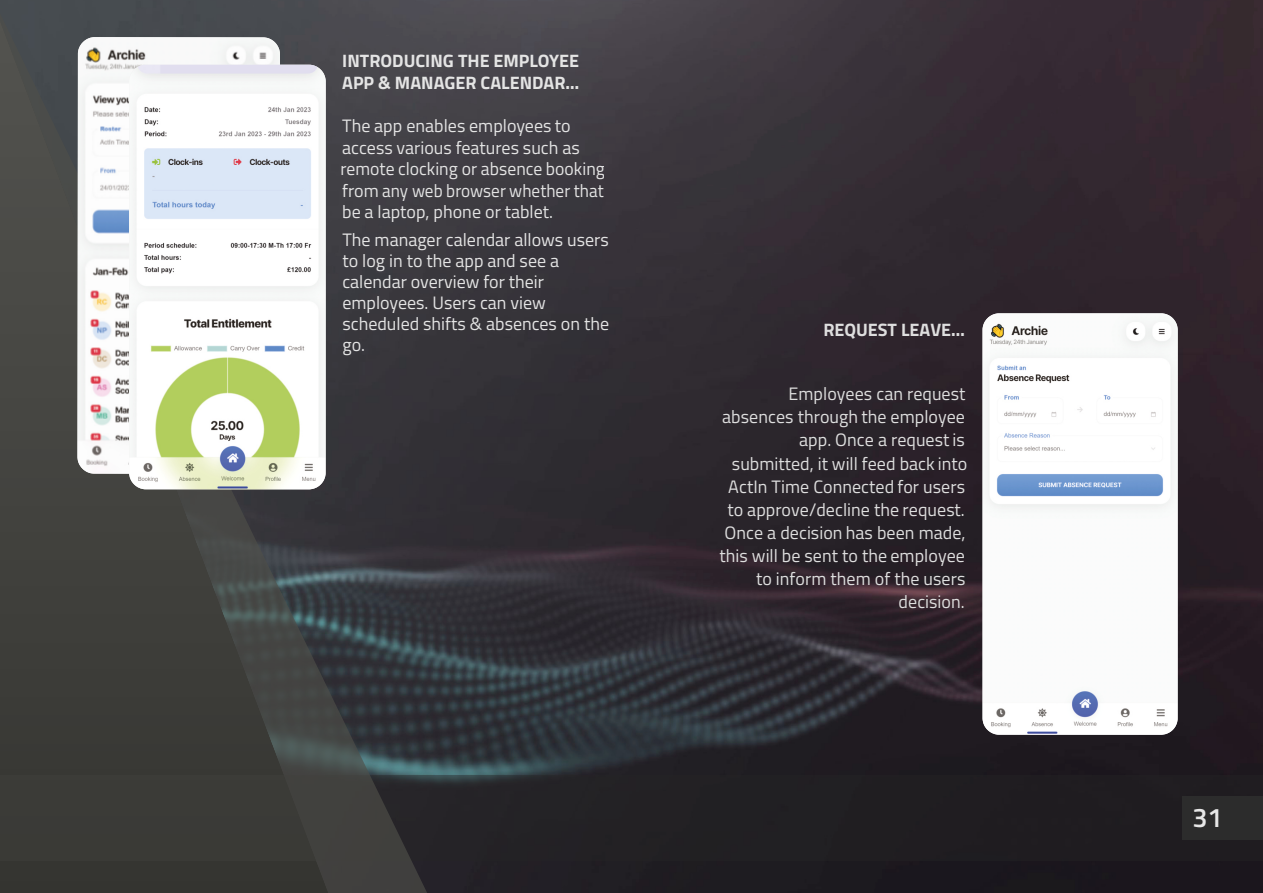
<style>
.page{position:relative;width:1263px;height:893px;background:#fff}
.page>*{position:absolute;margin:0;border:0;box-sizing:border-box;transform-origin:0 0}
.t1{font:600 27px "Titillium Web";color:#e7e7e7}
.t2{font:18px/21px "Titillium Web";color:#e4e4e4}
.t3{font:18px/23.1px "Titillium Web";letter-spacing:.005em;color:#dedede;text-align:right}
.t4{font:700 18px/21.6px "Titillium Web";color:#e4e4e4}
.t5{font:700 18px "Titillium Web";color:#dedede}
</style>
<div class="page">
<img style="left:433px;top:0;width:830px;height:893px">
<div style="left:0;top:775px;width:1263px;height:85px;background:#262626"></div>
<svg style="left:0;top:0;width:433px;height:893px;fill:#3e3e3d"></svg>
<img style="left:77px;top:37px;width:203px;height:437px">
<img style="left:982px;top:313px;width:196px;height:422px">
<div style="left:1182px;top:796px;width:81px;height:43px;background:#2c2c2c"></div>
<img style="left:129px;top:65px;width:197px;height:424px">
<p class="t4" style="left:342px;top:50px;width:239px">INTRODUCING THE EMPLOYEE<br>APP &amp; MANAGER CALENDAR…</p>
<p class="t2" style="left:340px;top:115px;width:266px;line-height:21.6px">The app enables employees to access various features such as remote clocking or absence booking from any web browser whether that be a laptop, phone or tablet.</p>
<p class="t2" style="left:342px;top:229px;width:268px">The manager calendar allows users to log in to the app and see a calendar overview for their employees. Users can view scheduled shifts &amp; absences on the go.</p>
<p class="t5" style="left:823px;top:316px;width:143px">REQUEST LEAVE…</p>
<p class="t3" style="left:719px;top:382px;width:249px">Employees can request absences through the employee app. Once a request is submitted, it will feed back into<br>ActIn Time Connected for users to approve/decline the request.<br>Once a decision has been made, this will be sent to the employee to inform them of the users decision.</p>
<h1 class="t1" style="left:1192px;top:797px;width:32px">31</h1>
</div>
